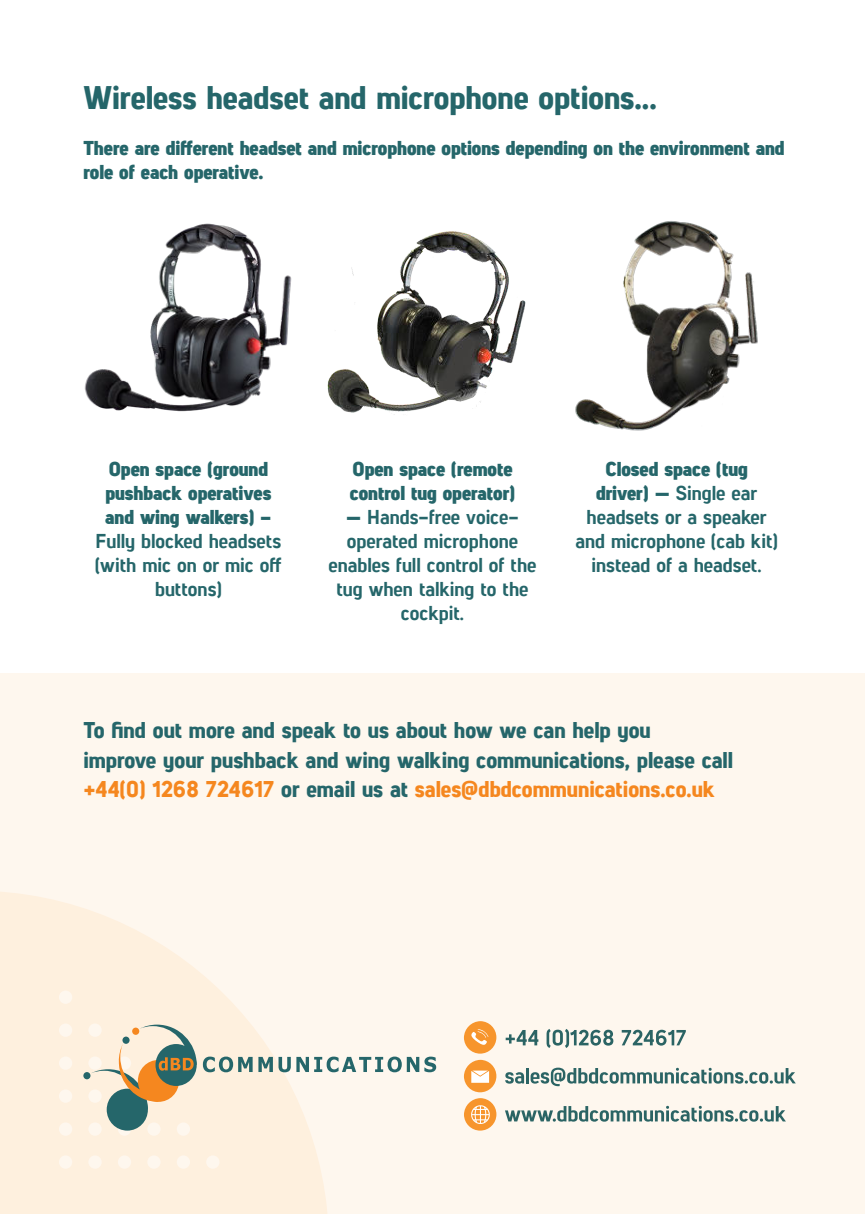
<style>
.page{position:relative;width:865px;height:1214px;background:#fff}
.page>*{position:absolute;margin:0;border:0;box-sizing:border-box;transform-origin:0 0}
.t1{font:800 32.6px "Lintel";color:#25666a}
.t2{font:800 22.8px/29.6px "Lintel";color:#25666a}
.t3{font:20px/24px "Lintel Regular 6";color:#25666a;text-align:center}
.t4{font:20px/24px "Lintel Regular 3";color:#25666a}
.s1{font-family:"Lintel Regular 3"}
.s2{color:#f5871f}
</style>
<div class="page">
<div style="left:0;top:673px;width:865px;height:540px;background:#fef7ee"></div>
<svg style="left:0;top:892px;width:327px;height:321px;fill:#fef0de"></svg>
<div style="left:147px;top:1155px;width:14px;height:13px;background:#fef7ee;border-radius:50%"></div>
<div style="left:147px;top:1122px;width:14px;height:13px;background:#fef7ee;border-radius:50%"></div>
<div style="left:177px;top:1155px;width:13px;height:13px;background:#fef7ee;border-radius:50%"></div>
<div style="left:177px;top:1122px;width:13px;height:13px;background:#fef7ee;border-radius:50%"></div>
<div style="left:118px;top:1155px;width:13px;height:13px;background:#fef7ee;border-radius:50%"></div>
<svg style="left:118px;top:1122px;width:13px;height:13px"></svg>
<div style="left:88px;top:1155px;width:14px;height:13px;background:#fef7ee;border-radius:50%"></div>
<div style="left:88px;top:1122px;width:14px;height:13px;background:#fef7ee;border-radius:50%"></div>
<div style="left:59px;top:1155px;width:13px;height:13px;background:#fef7ee;border-radius:50%"></div>
<div style="left:59px;top:1122px;width:13px;height:13px;background:#fef7ee;border-radius:50%"></div>
<div style="left:88px;top:1056px;width:14px;height:13px;background:#fef7ee;border-radius:50%"></div>
<div style="left:59px;top:1056px;width:13px;height:13px;background:#fef7ee;border-radius:50%"></div>
<div style="left:59px;top:990px;width:13px;height:13px;background:#fef7ee;border-radius:50%"></div>
<div style="left:59px;top:1089px;width:13px;height:13px;background:#fef7ee;border-radius:50%"></div>
<div style="left:88px;top:1089px;width:14px;height:13px;background:#fef7ee;border-radius:50%"></div>
<div style="left:59px;top:1023px;width:13px;height:13px;background:#fef7ee;border-radius:50%"></div>
<div style="left:88px;top:1023px;width:14px;height:13px;background:#fef7ee;border-radius:50%"></div>
<div style="left:206px;top:1155px;width:13px;height:13px;background:#fef7ee;border-radius:50%"></div>
<svg style="left:203px;top:1056px;width:233px;height:16px"></svg>
<svg style="left:83px;top:1071px;width:7px;height:8px"></svg>
<div style="left:107px;top:1088px;width:41px;height:42px;background:#25666a;border-radius:50%"></div>
<svg style="left:91px;top:1024px;width:106px;height:85px"></svg>
<svg style="left:505px;top:1030px;width:33px;height:15px"></svg>
<svg style="left:546px;top:1029px;width:67px;height:18px"></svg>
<svg style="left:621px;top:1029px;width:64px;height:16px"></svg>
<svg style="left:505px;top:1072px;width:19px;height:11px"></svg>
<hr style="left:526px;top:1067px;width:3px;height:16px;background:#2b6464">
<svg style="left:530px;top:1067px;width:265px;height:19px"></svg>
<svg style="left:505px;top:1105px;width:281px;height:16px"></svg>
<div style="left:464px;top:1059px;width:32px;height:33px;background:#f7952c;border-radius:50%"></div>
<svg style="left:471px;top:1070px;width:18px;height:12px"></svg>
<div style="left:464px;top:1021px;width:32px;height:32px;background:#f7952c;border-radius:50%"></div>
<svg style="left:471px;top:1029px;width:17px;height:15px"></svg>
<div style="left:464px;top:1097px;width:32px;height:33px;background:#f7952c;border-radius:50%"></div>
<svg style="left:471px;top:1105px;width:19px;height:18px"></svg>
<img style="left:84px;top:223px;width:208px;height:189px">
<img style="left:327px;top:231px;width:199px;height:184px">
<img style="left:575px;top:221px;width:183px;height:210px">
<h1 class="t1" style="left:83px;top:84px;width:575px">Wireless headset and microphone options...</h1>
<p class="t4" style="left:83px;top:135px;width:702px">There are different headset and microphone options depending on the environment and role of each operative.</p>
<p class="t4" style="left:105px;top:458px;width:168px">Open space (ground pushback operatives and wing walkers) -</p>
<p class="t3" style="left:95px;top:530px;width:188px">Fully blocked headsets (with mic on or mic off buttons)</p>
<p class="t4" style="left:350px;top:458px;width:167px">Open space (remote control tug operator)</p>
<p class="t3" style="left:328px;top:506px;width:209px"><span class="s1">–</span> Hands-free voice&shy;operated microphone enables full control of the tug when talking to the cockpit.</p>
<p class="t4" style="left:605px;top:458px;width:144px">Closed space (tug</p>
<p class="t3" style="left:575px;top:482px;width:204px"><span class="s1">driver) –</span> Single ear headsets or a speaker and microphone (cab kit) instead of a headset.</p>
<p class="t2" style="left:83px;top:713px;width:651px">To find out more and speak to us about how we can help you<br>improve your pushback and wing walking communications, please call <span class="s2">+44(0) 1268 724617</span> or email us at <span class="s2">sales@dbdcommunications.co.uk</span></p>
</div>
